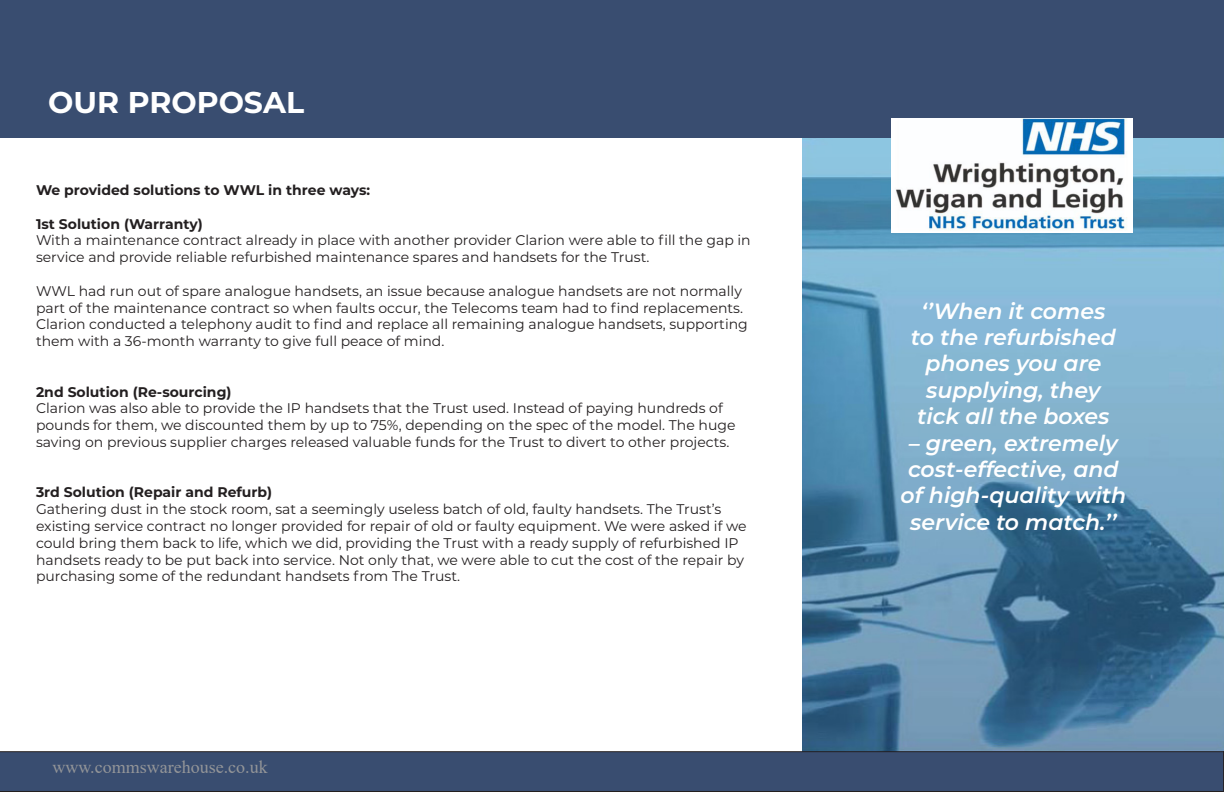
<style>
.page{position:relative;width:1224px;height:792px;background:#fff}
.page>*{position:absolute;margin:0;border:0;box-sizing:border-box;transform-origin:0 0}
.t1{font:700 30px "Montserrat";color:#fff}
.t2{font:italic 600 22px/26.4px "Montserrat";color:#fff;text-align:center}
.t3{font:18px "Times New Roman";color:#939598}
.t4{font:14px/16.8px "Montserrat";color:#231f20}
.t5{font:700 14px "Montserrat";color:#231f20}
</style>
<div class="page">
<div style="left:0;top:1px;width:1224px;height:137px;background:#394d70"></div>
<img style="left:803px;top:139px;width:421px;height:612px">
<svg style="left:0;top:751px;width:1223px;height:41px;background:#384b6c"></svg>
<svg style="left:1223px;top:751px;width:1px;height:41px"></svg>
<img style="left:891px;top:118px;width:242px;height:115px">
<p class="t1" style="left:48px;top:80px;width:258px">OUR PROPOSAL</p>
<p class="t5" style="left:36px;top:180px;width:336px">We provided solutions to WWL in three ways:</p>
<p class="t5" style="left:36px;top:214px;width:168px">1st Solution (Warranty)</p>
<p class="t4" style="left:36px;top:232px;width:716px">With a maintenance contract already in place with another provider Clarion were able to fill the gap in service and provide reliable refurbished maintenance spares and handsets for the Trust.</p>
<p class="t4" style="left:36px;top:282px;width:713px">WWL had run out of spare analogue handsets, an issue because analogue handsets are not normally part of the maintenance contract so when faults occur, the Telecoms team had to find replacements.<br>Clarion conducted a telephony audit to find and replace all remaining analogue handsets, supporting them with a 36-month warranty to give full peace of mind.</p>
<p class="t5" style="left:36px;top:382px;width:197px">2nd Solution (Re-sourcing)</p>
<p class="t4" style="left:36px;top:400px;width:701px">Clarion was also able to provide the IP handsets that the Trust used. Instead of paying hundreds of pounds for them, we discounted them by up to 75%, depending on the spec of the model. The huge saving on previous supplier charges released valuable funds for the Trust to divert to other projects.</p>
<p class="t5" style="left:36px;top:482px;width:238px">3rd Solution (Repair and Refurb)</p>
<p class="t4" style="left:36px;top:500px;width:687px">Gathering dust in the stock room, sat a seemingly useless batch of old, faulty handsets. The Trust’s</p>
<p class="t4" style="left:36px;top:517px;width:712px">existing service contract no longer provided for repair of old or faulty equipment. We were asked if we could bring them back to life, which we did, providing the Trust with a ready supply of refurbished IP handsets ready to be put back into service. Not only that, we were able to cut the cost of the repair by purchasing some of the redundant handsets from The Trust.</p>
<p class="t3" style="left:52px;top:754px;width:217px">www.commswarehouse.co.uk</p>
<p class="t2" style="left:911px;top:297px;width:206px">‘’When it comes to the refurbished phones you are supplying, they tick all the boxes</p>
<p class="t2" style="left:901px;top:429px;width:227px">– green, extremely cost-effective, and of high-quality with service to match.’’</p>
</div>
